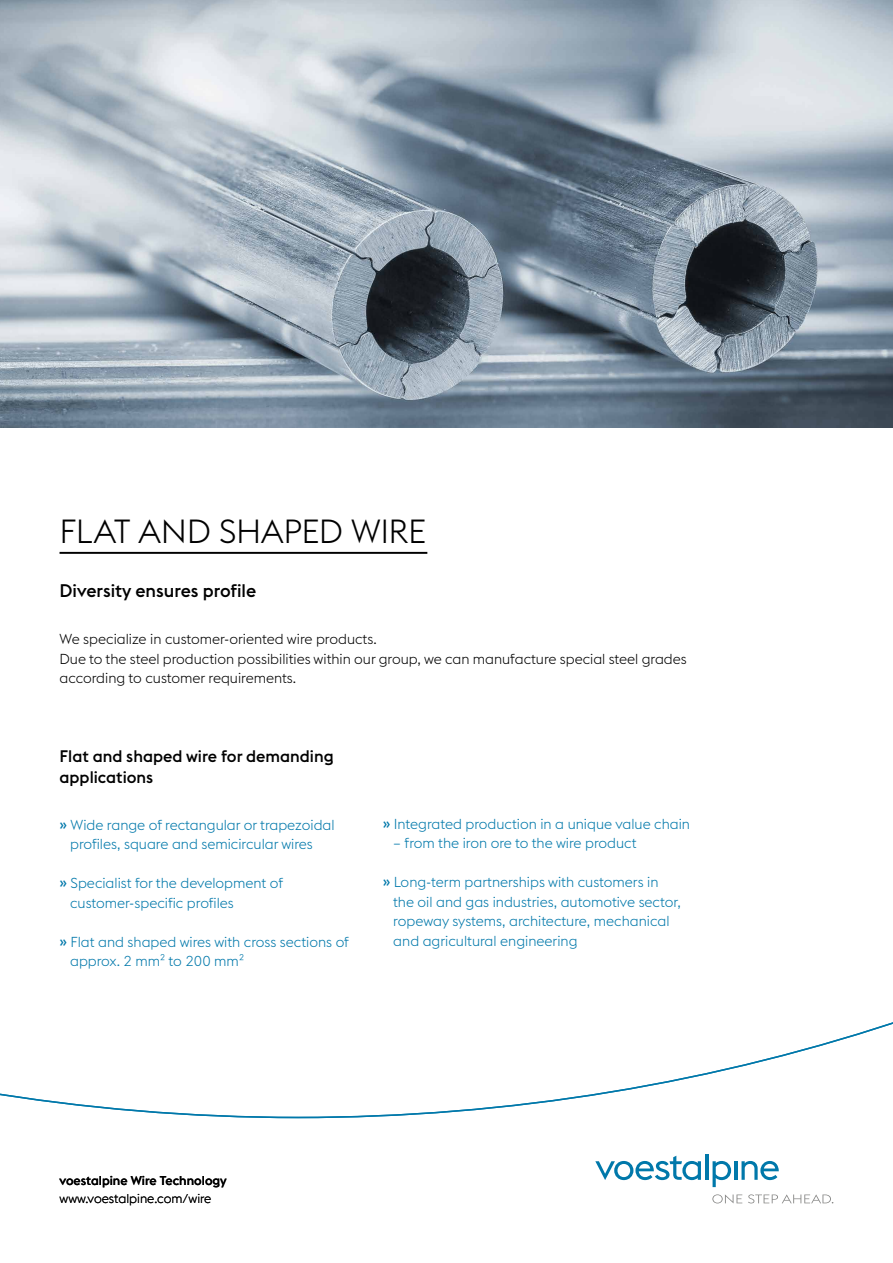
<style>
.page{position:relative;width:893px;height:1263px;background:#fff}
.page>*{position:absolute;margin:0;border:0;box-sizing:border-box;transform-origin:0 0}
.t1{font:300 33px "voestalpine";letter-spacing:-.01em;color:#000}
.t2{font:500 18px "voestalpine";color:#000}
.t3{font:500 16.5px/21.6px "voestalpine";color:#000}
.t4{font:300 14.25px/19.5px "voestalpine";color:#0078aa}
.t5{font:300 14.25px/19.5px "voestalpine";color:#000}
.t6{font:500 12.75px "voestalpine";color:#000}
.t7{font:300 12.75px "voestalpine";color:#000}
.s1{font-weight:500}
</style>
<div class="page">
<svg style="left:0;top:1022px;width:893px;height:97px"></svg>
<svg style="left:595px;top:1156px;width:106px;height:24px"></svg>
<hr style="left:705px;top:1154px;width:3px;height:26px;background:#0078aa">
<svg style="left:713px;top:1161px;width:18px;height:26px"></svg>
<hr style="left:734px;top:1161px;width:3px;height:19px;background:#0078aa">
<svg style="left:741px;top:1161px;width:38px;height:19px"></svg>
<svg style="left:712px;top:1194px;width:30px;height:9px"></svg>
<svg style="left:748px;top:1194px;width:85px;height:9px"></svg>
<hr style="left:60px;top:552px;width:367px;height:2px;background:#000">
<img style="left:0;top:0;width:893px;height:427px">
<h1 class="t1" style="left:60px;top:513px;width:368px">FLAT AND SHAPED WIRE</h1>
<p class="t2" style="left:60px;top:580px;width:198px">Diversity ensures profile</p>
<p class="t5" style="left:60px;top:629px;width:629px">We specialize in customer-oriented wire products.<br>Due to the steel production possibilities within our group, we can manufacture special steel grades according to customer requirements.</p>
<p class="t3" style="left:60px;top:745px;width:276px">Flat and shaped wire for demanding applications</p>
<p class="t4" style="left:70px;top:815px;width:266px;text-indent:-11px"><span class="s1">»</span> Wide range of rectangular or trapezoidal profiles, square and semicircular wires</p>
<p class="t4" style="left:70px;top:874px;width:215px;text-indent:-11px"><span class="s1">»</span> Specialist for the development of customer-specific profiles</p>
<p class="t4" style="left:70px;top:932px;width:280px;text-indent:-11px"><span class="s1">»</span> Flat and shaped wires with cross sections of approx. 2 mm² to 200 mm²</p>
<p class="t4" style="left:383px;top:814px;width:309px"><span class="s1">»</span> Integrated production in a unique value chain</p>
<p class="t4" style="left:393px;top:834px;width:245px">– from the iron ore to the wire product</p>
<p class="t4" style="left:393px;top:873px;width:289px;text-indent:-10px"><span class="s1">»</span> Long-term partnerships with customers in the oil and gas industries, automotive sector, ropeway systems, architecture, mechanical and agricultural engineering</p>
<p class="t6" style="left:60px;top:1173px;width:169px">voestalpine Wire Technology</p>
<p class="t7" style="left:60px;top:1191px;width:153px">www.voestalpine.com/wire</p>
</div>
